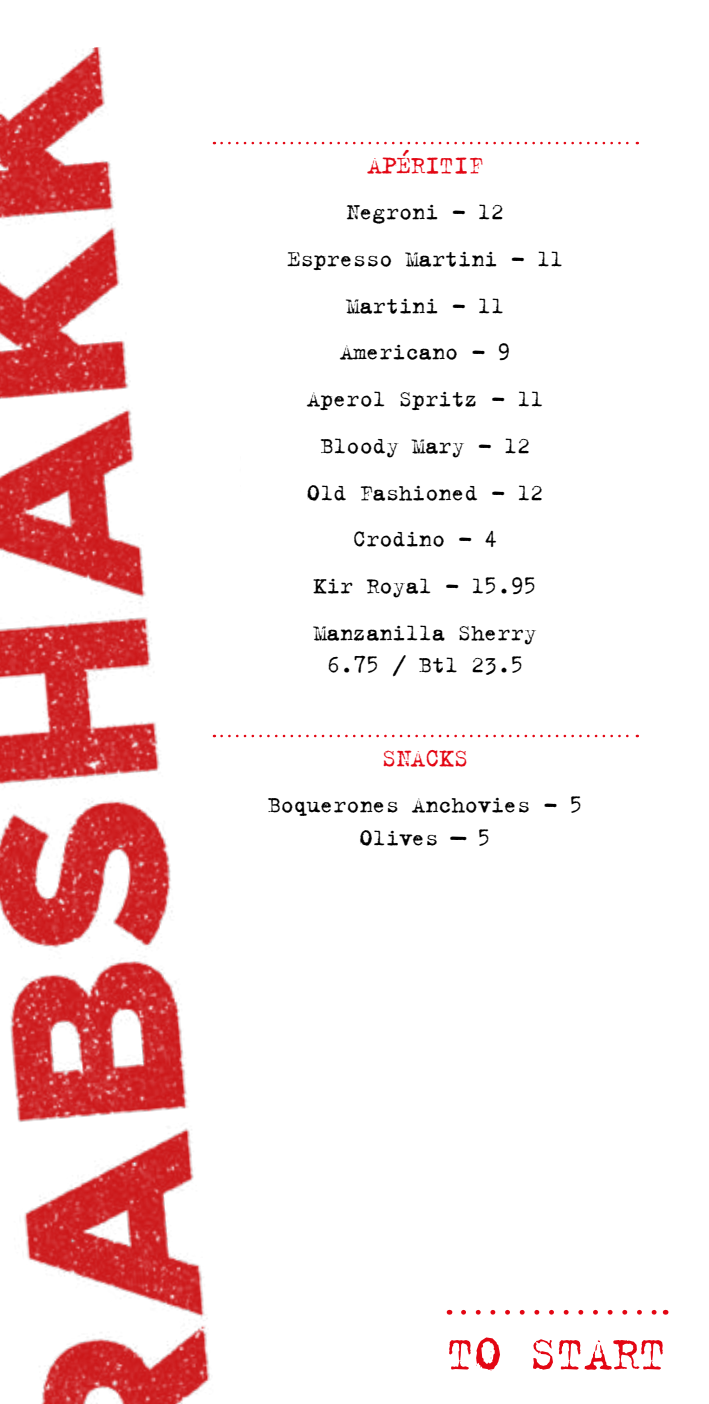
<style>
.page{position:relative;width:709px;height:1404px;background:#fff}
.page>*{position:absolute;margin:0;border:0;box-sizing:border-box;transform-origin:0 0}
.t1{font:52.25px "Trixie Text";letter-spacing:-.025em;color:#e30613}
.t2{font:27.5px "Trixie Text";letter-spacing:-.025em;color:#e30613}
.t3{font:25px/46.8px "Trixie Text";letter-spacing:-.025em;color:#000;text-align:center}
</style>
<div class="page">
<svg style="left:463px;top:1309px;width:194px;height:5px"></svg>
<svg style="left:243px;top:142px;width:395px;height:2px"></svg>
<svg style="left:243px;top:734px;width:395px;height:3px"></svg>
<img style="left:0;top:47px;width:239px;height:1356px">
<p class="t2" style="left:367px;top:148px;width:118px">APÉRITIF</p>
<p class="t3" style="left:287px;top:188px;width:278px">Negroni - 12<br>Espresso Martini - 11<br>Martini - 11<br>Americano - 9<br>Aperol Spritz - 11<br>Bloody Mary - 12<br>Old Fashioned - 12<br>Crodino - 4<br>Kir Royal - 15.95<br>Manzanilla Sherry</p>
<p class="t3" style="left:326px;top:641px;width:199px">6.75 / Btl 23.5</p>
<p class="t2" style="left:382px;top:741px;width:89px">SNACKS</p>
<p class="t3" style="left:267px;top:788px;width:317px;line-height:32.5px">Boquerones Anchovies - 5<br>Olives — 5</p>
<h1 class="t1" style="left:446px;top:1322px;width:222px">TO START</h1>
</div>
